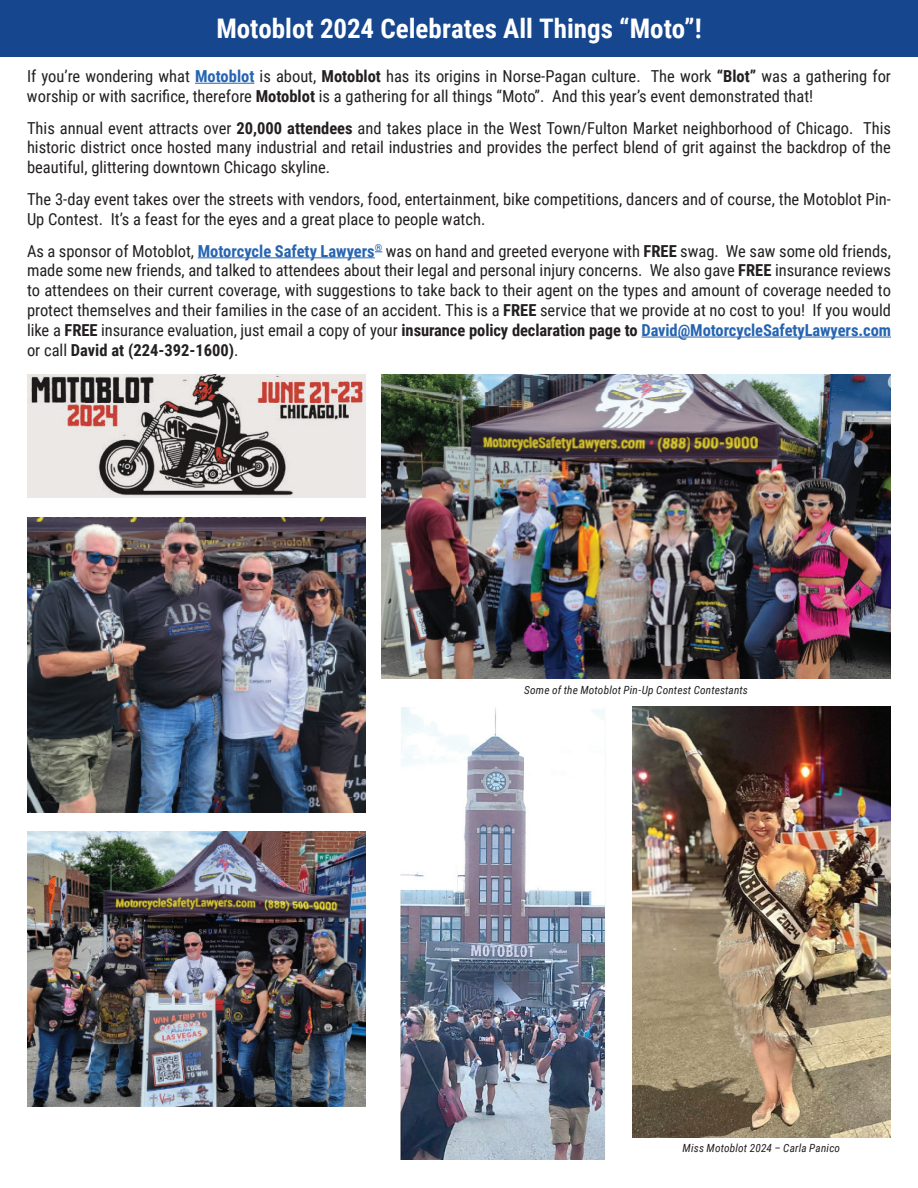
<style>
.page{position:relative;width:918px;height:1188px;background:#fff}
.page>*{position:absolute;margin:0;border:0;box-sizing:border-box;transform-origin:0 0}
.t1{font:700 27px "Roboto Condensed";color:#fff}
.t2{font:16.5px/19.8px "Roboto Condensed";color:#231f20}
.t3{font:italic 11.25px "Roboto Condensed";letter-spacing:.015em;color:#231f20}
.s1{font-weight:700;color:#2664b1}
.s2{font-weight:700}
</style>
<div class="page">
<hr style="left:195px;top:83px;width:59px;height:1px;background:#2664b1">
<hr style="left:198px;top:257px;width:177px;height:1px;background:#2664b1">
<hr style="left:641px;top:337px;width:250px;height:1px;background:#2664b1">
<div style="left:0;top:0;width:918px;height:56px;background:#16468d"></div>
<img style="left:27px;top:517px;width:339px;height:296px">
<img style="left:27px;top:832px;width:339px;height:275px">
<img style="left:27px;top:374px;width:339px;height:123px">
<img style="left:401px;top:708px;width:205px;height:452px">
<img style="left:633px;top:707px;width:258px;height:430px">
<img style="left:381px;top:374px;width:510px;height:305px">
<h1 class="t1" style="left:216px;top:17px;width:487px">Motoblot 2024 Celebrates All Things “Moto”!</h1>
<p class="t2" style="left:27px;top:67px;width:866px">If you’re wondering what <span class="s1">Motoblot</span> is about, <span class="s2">Motoblot</span> has its origins in Norse-Pagan culture. The work <span class="s2">“Blot”</span> was a gathering for worship or with sacrifice, therefore <span class="s2">Motoblot</span> is a gathering for all things “Moto”. And this year’s event demonstrated that!</p>
<p class="t2" style="left:27px;top:119px;width:866px;text-align:justify">This annual event attracts over <span class="s2">20,000 attendees</span> and takes place in the West Town/Fulton Market neighborhood of Chicago. This historic district once hosted many industrial and retail industries and provides the perfect blend of grit against the backdrop of the beautiful, glittering downtown Chicago skyline.</p>
<p class="t2" style="left:27px;top:190px;width:865px">The 3-day event takes over the streets with vendors, food, entertainment, bike competitions, dancers and of course, the Motoblot Pin-<br>Up Contest. It’s a feast for the eyes and a great place to people watch.</p>
<p class="t2" style="left:27px;top:242px;width:866px;text-align:justify">As a sponsor of Motoblot, <span class="s1">Motorcycle Safety Lawyers</span><sup>®</sup> was on hand and greeted everyone with <span class="s2">FREE</span> swag. We saw some old friends, made some new friends, and talked to attendees about their legal and personal injury concerns. We also gave <span class="s2">FREE</span> insurance reviews to attendees on their current coverage, with suggestions to take back to their agent on the types and amount of coverage needed to protect themselves and their families in the case of an accident. This is a <span class="s2">FREE</span> service that we provide at no cost to you! If you would like a <span class="s2">FREE</span> insurance evaluation, just email a copy of your <span class="s2">insurance policy declaration page to</span> <span class="s1">David@MotorcycleSafetyLawyers.com </span>or call <span class="s2">David at (224-392-1600)</span>.</p>
<p class="t3" style="left:524px;top:685px;width:225px">Some of the Motoblot Pin-Up Contest Contestants</p>
<p class="t3" style="left:683px;top:1144px;width:159px">Miss Motoblot 2024 – Carla Panico</p>
</div>
